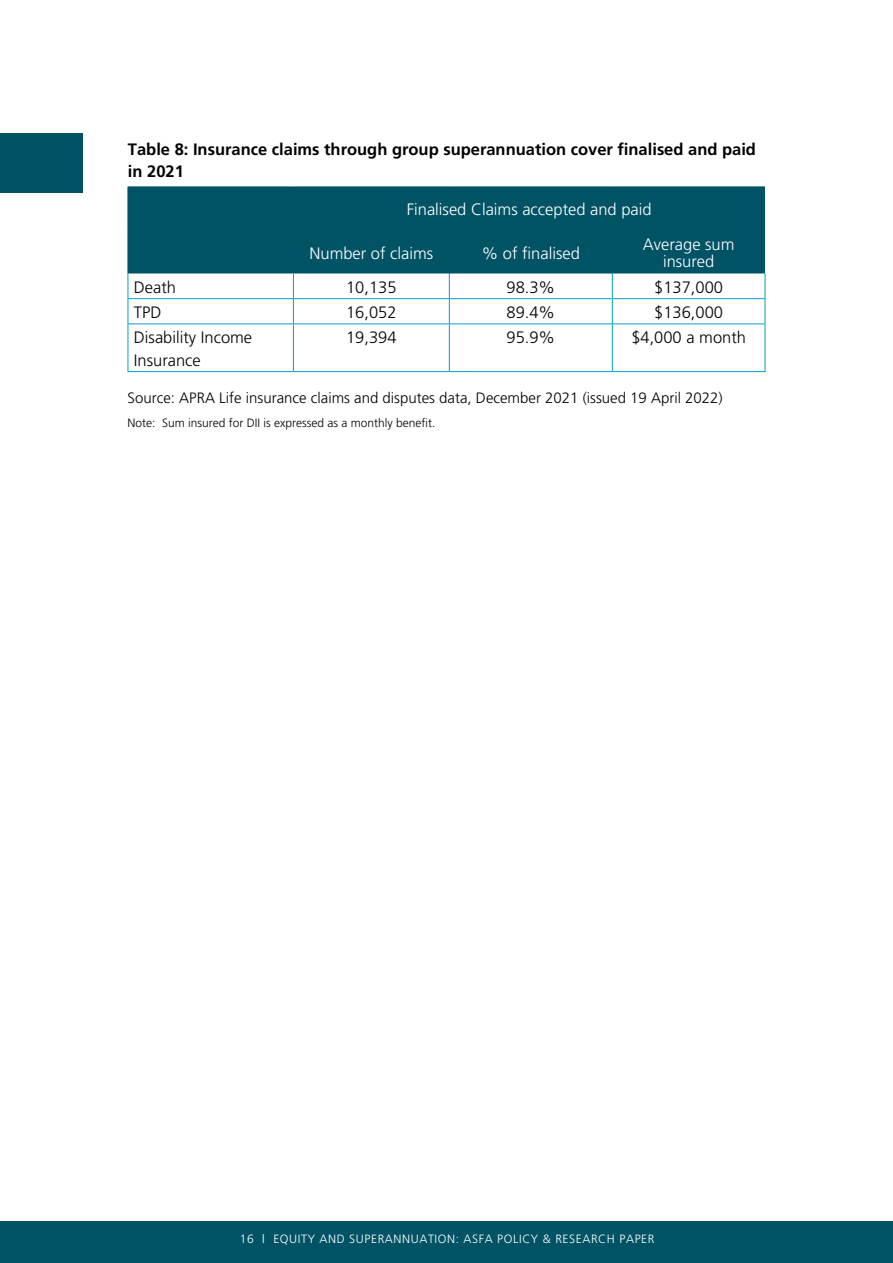
<style>
.page{position:relative;width:893px;height:1263px;background:#fff}
.page>*{position:absolute;margin:0;border:0;box-sizing:border-box;transform-origin:0 0}
.t1{font:300 16.5px/22.5px "Frutiger";color:#000}
.t2{font:700 16.5px/22.5px "Frutiger";color:#000}
.t3{font:300 16.5px/16.5px "Frutiger";color:#fff;text-align:center}
.t4{font:300 15px "Frutiger";color:#000}
.t5{font:300 12px "Frutiger";letter-spacing:.05em;color:#fff}
.t6{font:300 12px "Frutiger";color:#000}
</style>
<div class="page">
<div style="left:0;top:1221px;width:893px;height:42px;background:#005365"></div>
<div style="left:129px;top:188px;width:636px;height:85px;background:#005365"></div>
<hr style="left:128px;top:298px;width:165px;height:1px;background:#009fc2">
<svg style="left:128px;top:273px;width:1px;height:50px"></svg>
<hr style="left:293px;top:298px;width:156px;height:1px;background:#009fc2">
<svg style="left:293px;top:273px;width:1px;height:50px"></svg>
<hr style="left:449px;top:298px;width:163px;height:1px;background:#009fc2">
<svg style="left:449px;top:273px;width:1px;height:50px"></svg>
<hr style="left:612px;top:298px;width:153px;height:1px;background:#009fc2">
<svg style="left:612px;top:273px;width:1px;height:50px"></svg>
<svg style="left:765px;top:273px;width:1px;height:50px"></svg>
<hr style="left:128px;top:323px;width:165px;height:1px;background:#009fc2">
<hr style="left:128px;top:324px;width:1px;height:47px;background:#009fc2">
<hr style="left:293px;top:323px;width:156px;height:1px;background:#009fc2">
<hr style="left:293px;top:324px;width:1px;height:47px;background:#009fc2">
<hr style="left:449px;top:323px;width:163px;height:1px;background:#009fc2">
<hr style="left:449px;top:324px;width:1px;height:47px;background:#009fc2">
<hr style="left:612px;top:323px;width:153px;height:1px;background:#009fc2">
<hr style="left:612px;top:324px;width:1px;height:47px;background:#009fc2">
<hr style="left:765px;top:324px;width:1px;height:47px;background:#009fc2">
<hr style="left:128px;top:371px;width:165px;height:1px;background:#009fc2">
<hr style="left:293px;top:371px;width:156px;height:1px;background:#009fc2">
<hr style="left:449px;top:371px;width:163px;height:1px;background:#009fc2">
<hr style="left:612px;top:371px;width:153px;height:1px;background:#009fc2">
<hr style="left:128px;top:187px;width:165px;height:1px;background:#005365">
<hr style="left:128px;top:187px;width:1px;height:44px;background:#005365">
<hr style="left:293px;top:187px;width:156px;height:1px;background:#005365">
<hr style="left:449px;top:187px;width:163px;height:1px;background:#005365">
<hr style="left:612px;top:187px;width:153px;height:1px;background:#005365">
<hr style="left:128px;top:231px;width:1px;height:42px;background:#005365">
<hr style="left:449px;top:231px;width:1px;height:42px;background:#005365">
<hr style="left:612px;top:231px;width:1px;height:42px;background:#005365">
<div style="left:0;top:133px;width:82px;height:60px;background:#005164"></div>
<p class="t2" style="left:128px;top:137px;width:630px">Table 8: Insurance claims through group superannuation cover finalised and paid in 2021</p>
<p class="t3" style="left:407px;top:201px;width:246px">Finalised Claims accepted and paid</p>
<p class="t3" style="left:309px;top:245px;width:125px">Number of claims</p>
<p class="t3" style="left:482px;top:245px;width:100px">% of finalised</p>
<p class="t3" style="left:643px;top:236px;width:93px">Average sum insured</p>
<p class="t1" style="left:134px;top:276px;width:44px">Death</p>
<p class="t1" style="left:346px;top:276px;width:52px">10,135</p>
<p class="t1" style="left:506px;top:276px;width:50px">98.3%</p>
<p class="t1" style="left:654px;top:276px;width:70px">$137,000</p>
<p class="t1" style="left:134px;top:301px;width:29px">TPD</p>
<p class="t1" style="left:346px;top:301px;width:52px">16,052</p>
<p class="t1" style="left:506px;top:301px;width:50px">89.4%</p>
<p class="t1" style="left:654px;top:301px;width:70px">$136,000</p>
<p class="t1" style="left:134px;top:326px;width:120px">Disability Income<br>Insurance</p>
<p class="t1" style="left:346px;top:326px;width:52px">19,394</p>
<p class="t1" style="left:506px;top:326px;width:50px">95.9%</p>
<p class="t1" style="left:631px;top:326px;width:116px">$4,000 a month</p>
<p class="t4" style="left:128px;top:389px;width:597px">Source: APRA Life insurance claims and disputes data, December 2021 (issued 19 April 2022)</p>
<p class="t6" style="left:128px;top:416px;width:310px">Note: Sum insured for DII is expressed as a monthly benefit.</p>
<p class="t5" style="left:240px;top:1232px;width:416px">16 | EQUITY AND SUPERANNUATION: ASFA POLICY &amp; RESEARCH PAPER</p>
</div>
